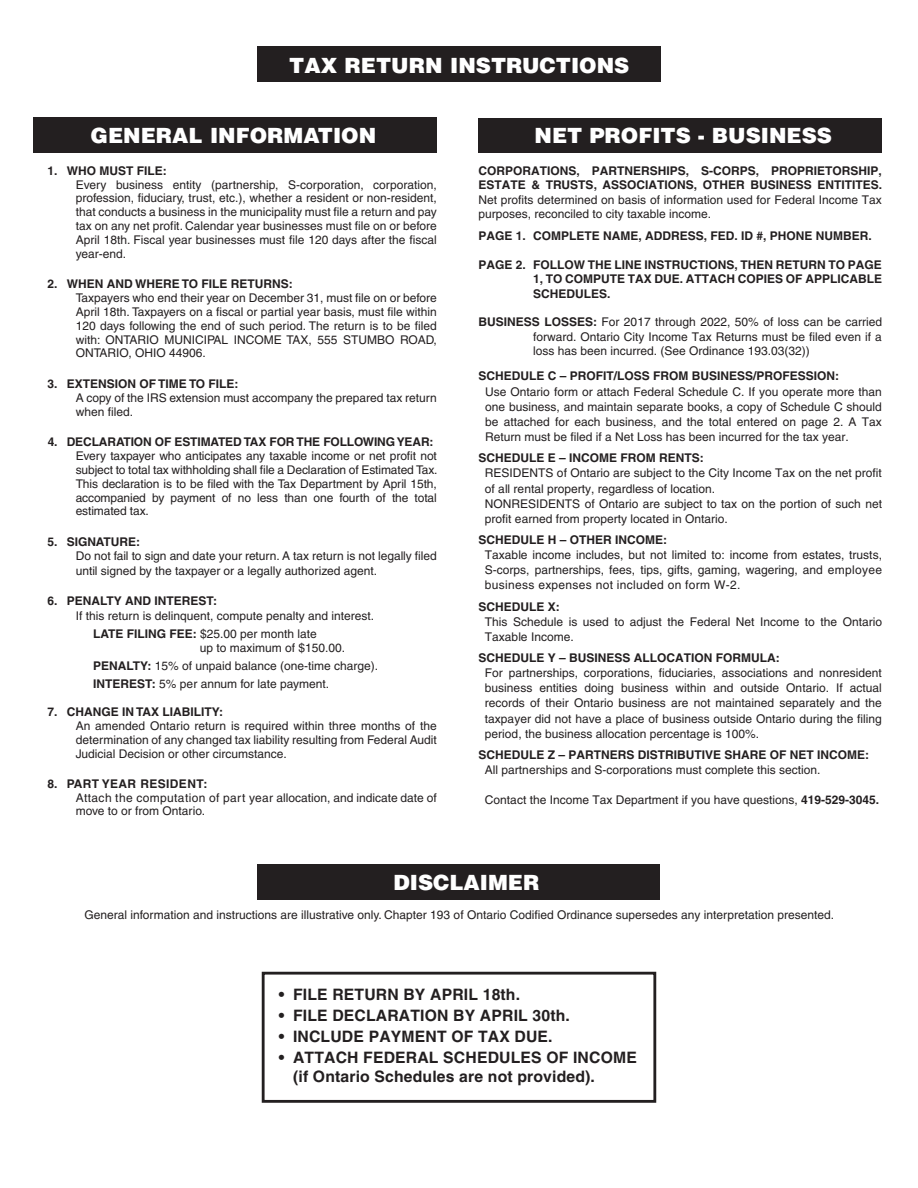
<style>
.page{position:relative;width:918px;height:1188px;background:#fff}
.page>*{position:absolute;margin:0;border:0;box-sizing:border-box;transform-origin:0 0}
.t1{font:900 21px "Helvetica";color:#fff}
.t2{font:700 15.75px/18.9px "Helvetica";letter-spacing:.01em;color:#231f20}
.t3{font:12px/13.8px "Helvetica";color:#231f20;text-align:justify}
.t4{font:700 12px/14.4px "Helvetica";color:#231f20;text-align:justify}
.t5{font:700 12px "Helvetica";letter-spacing:.03em;color:#231f20}
.s1{font-weight:700}
</style>
<div class="page">
<div style="left:33px;top:117px;width:403px;height:36px;background:#231f20"></div>
<div style="left:257px;top:46px;width:404px;height:36px;background:#231f20"></div>
<div style="left:478px;top:118px;width:404px;height:35px;background:#231f20"></div>
<div style="left:262px;top:972px;width:394px;height:131px;border:3px solid #231f20"></div>
<div style="left:258px;top:864px;width:402px;height:36px;background:#231f20"></div>
<h1 class="t1" style="left:289px;top:52px;width:342px">TAX RETURN INSTRUCTIONS</h1>
<h1 class="t1" style="left:91px;top:122px;width:287px">GENERAL INFORMATION</h1>
<p class="t4" style="left:48px;top:163px;width:121px">1. WHO MUST FILE:</p>
<p class="t3" style="left:76px;top:177px;width:363px">Every business entity (partnership, S-corporation, corporation, profession, fiduciary, trust, etc.), whether a resident or non-resident, that conducts a business in the municipality must file a return and pay tax on any net profit. Calendar year businesses must file on or before April 18th. Fiscal year businesses must file 120 days after the fiscal year-end.</p>
<p class="t4" style="left:48px;top:277px;width:247px">2. WHEN AND WHERE TO FILE RETURNS:</p>
<p class="t3" style="left:76px;top:291px;width:363px">Taxpayers who end their year on December 31, must file on or before April 18th. Taxpayers on a fiscal or partial year basis, must file within 120 days following the end of such period. The return is to be filed with: ONTARIO MUNICIPAL INCOME TAX, 555 STUMBO ROAD, ONTARIO, OHIO 44906.</p>
<p class="t4" style="left:48px;top:376px;width:193px">3. EXTENSION OF TIME TO FILE:</p>
<p class="t3" style="left:76px;top:391px;width:363px">A copy of the IRS extension must accompany the prepared tax return when filed.</p>
<p class="t4" style="left:48px;top:435px;width:387px">4. DECLARATION OF ESTIMATED TAX FOR THE FOLLOWING YEAR:</p>
<p class="t3" style="left:76px;top:449px;width:363px">Every taxpayer who anticipates any taxable income or net profit not subject to total tax withholding shall file a Declaration of Estimated Tax.<br>This declaration is to be filed with the Tax Department by April 15th, accompanied by payment of no less than one fourth of the total estimated tax.</p>
<p class="t4" style="left:48px;top:535px;width:94px">5. SIGNATURE:</p>
<p class="t3" style="left:76px;top:549px;width:363px;line-height:14.2px">Do not fail to sign and date your return. A tax return is not legally filed until signed by the taxpayer or a legally authorized agent.</p>
<p class="t4" style="left:48px;top:594px;width:171px">6. PENALTY AND INTEREST:</p>
<p class="t3" style="left:93px;top:606px;width:283px;line-height:18.3px;text-indent:-17px">If this return is delinquent, compute penalty and interest.<br><span class="s1">LATE FILING FEE:</span> $25.00 per month late</p>
<p class="t3" style="left:93px;top:638px;width:287px;line-height:18.3px;text-align:left;text-indent:107px">up to maximum of $150.00.<br><span class="s1">PENALTY:</span> 15% of unpaid balance (one-time charge).<br><span class="s1">INTEREST:</span> 5% per annum for late payment.</p>
<p class="t4" style="left:48px;top:705px;width:177px">7. CHANGE IN TAX LIABILITY:</p>
<p class="t3" style="left:76px;top:719px;width:363px">An amended Ontario return is required within three months of the determination of any changed tax liability resulting from Federal Audit Judicial Decision or other circumstance.</p>
<p class="t5" style="left:48px;top:776px;width:162px">8. PART YEAR RESIDENT:</p>
<p class="t3" style="left:76px;top:790px;width:363px">Attach the computation of part year allocation, and indicate date of move to or from Ontario.</p>
<h1 class="t1" style="left:535px;top:122px;width:299px">NET PROFITS - BUSINESS</h1>
<p class="t4" style="left:479px;top:163px;width:405px">CORPORATIONS, PARTNERSHIPS, S-CORPS, PROPRIETORSHIP,<br>ESTATE &amp; TRUSTS, ASSOCIATIONS, OTHER BUSINESS ENTITITES.</p>
<p class="t3" style="left:479px;top:192px;width:405px;line-height:14.4px">Net profits determined on basis of information used for Federal Income Tax purposes, reconciled to city taxable income.</p>
<p class="t4" style="left:479px;top:228px;width:395px">PAGE 1. COMPLETE NAME, ADDRESS, FED. ID #, PHONE NUMBER.</p>
<p class="t4" style="left:533px;top:257px;width:351px;text-indent:-55px">PAGE 2. FOLLOW THE LINE INSTRUCTIONS, THEN RETURN TO PAGE 1, TO COMPUTE TAX DUE. ATTACH COPIES OF APPLICABLE SCHEDULES.</p>
<p class="t3" style="left:533px;top:315px;width:351px;line-height:14.4px;text-indent:-55px"><span class="s1">BUSINESS LOSSES:</span> For 2017 through 2022, 50% of loss can be carried forward. Ontario City Income Tax Returns must be filed even if a loss has been incurred. (See Ordinance 193.03(32))</p>
<p class="t4" style="left:479px;top:369px;width:362px">SCHEDULE C – PROFIT/LOSS FROM BUSINESS/PROFESSION:</p>
<p class="t3" style="left:485px;top:384px;width:398px;line-height:15.1px">Use Ontario form or attach Federal Schedule C. If you operate more than one business, and maintain separate books, a copy of Schedule C should be attached for each business, and the total entered on page 2. A Tax Return must be filed if a Net Loss has been incurred for the tax year.</p>
<p class="t4" style="left:479px;top:451px;width:227px">SCHEDULE E – INCOME FROM RENTS:</p>
<p class="t3" style="left:485px;top:466px;width:399px;line-height:15.1px;text-align:left">RESIDENTS of Ontario are subject to the City Income Tax on the net profit of all rental property, regardless of location.<br>NONRESIDENTS of Ontario are subject to tax on the portion of such net profit earned from property located in Ontario.</p>
<p class="t4" style="left:479px;top:532px;width:190px">SCHEDULE H – OTHER INCOME:</p>
<p class="t3" style="left:485px;top:547px;width:399px;line-height:15.1px">Taxable income includes, but not limited to: income from estates, trusts, S-corps, partnerships, fees, tips, gifts, gaming, wagering, and employee business expenses not included on form W-2.</p>
<p class="t4" style="left:479px;top:599px;width:83px">SCHEDULE X:</p>
<p class="t3" style="left:485px;top:614px;width:399px;line-height:15.1px">This Schedule is used to adjust the Federal Net Income to the Ontario<br>Taxable Income.</p>
<p class="t4" style="left:479px;top:650px;width:303px">SCHEDULE Y – BUSINESS ALLOCATION FORMULA:</p>
<p class="t3" style="left:485px;top:665px;width:399px;line-height:15.1px">For partnerships, corporations, fiduciaries, associations and nonresident business entities doing business within and outside Ontario. If actual records of their Ontario business are not maintained separately and the taxpayer did not have a place of business outside Ontario during the filing period, the business allocation percentage is 100%.</p>
<p class="t4" style="left:479px;top:747px;width:392px">SCHEDULE Z – PARTNERS DISTRIBUTIVE SHARE OF NET INCOME:</p>
<p class="t3" style="left:485px;top:763px;width:337px">All partnerships and S-corporations must complete this section.</p>
<p class="t3" style="left:485px;top:793px;width:396px">Contact the Income Tax Department if you have questions, <span class="s1">419-529-3045.</span></p>
<h1 class="t1" style="left:394px;top:869px;width:147px">DISCLAIMER</h1>
<p class="t3" style="left:85px;top:908px;width:751px">General information and instructions are illustrative only. Chapter 193 of Ontario Codified Ordinance supersedes any interpretation presented.</p>
<h2 class="t2" style="left:279px;top:985px;width:243px">• FILE RETURN BY APRIL 18th.</h2>
<h2 class="t2" style="left:279px;top:1006px;width:293px">• FILE DECLARATION BY APRIL 30th.</h2>
<h2 class="t2" style="left:279px;top:1026px;width:275px">• INCLUDE PAYMENT OF TAX DUE.</h2>
<h2 class="t2" style="left:293px;top:1047px;width:345px;text-indent:-14px">• ATTACH FEDERAL SCHEDULES OF INCOME (if Ontario Schedules are not provided).</h2>
</div>
